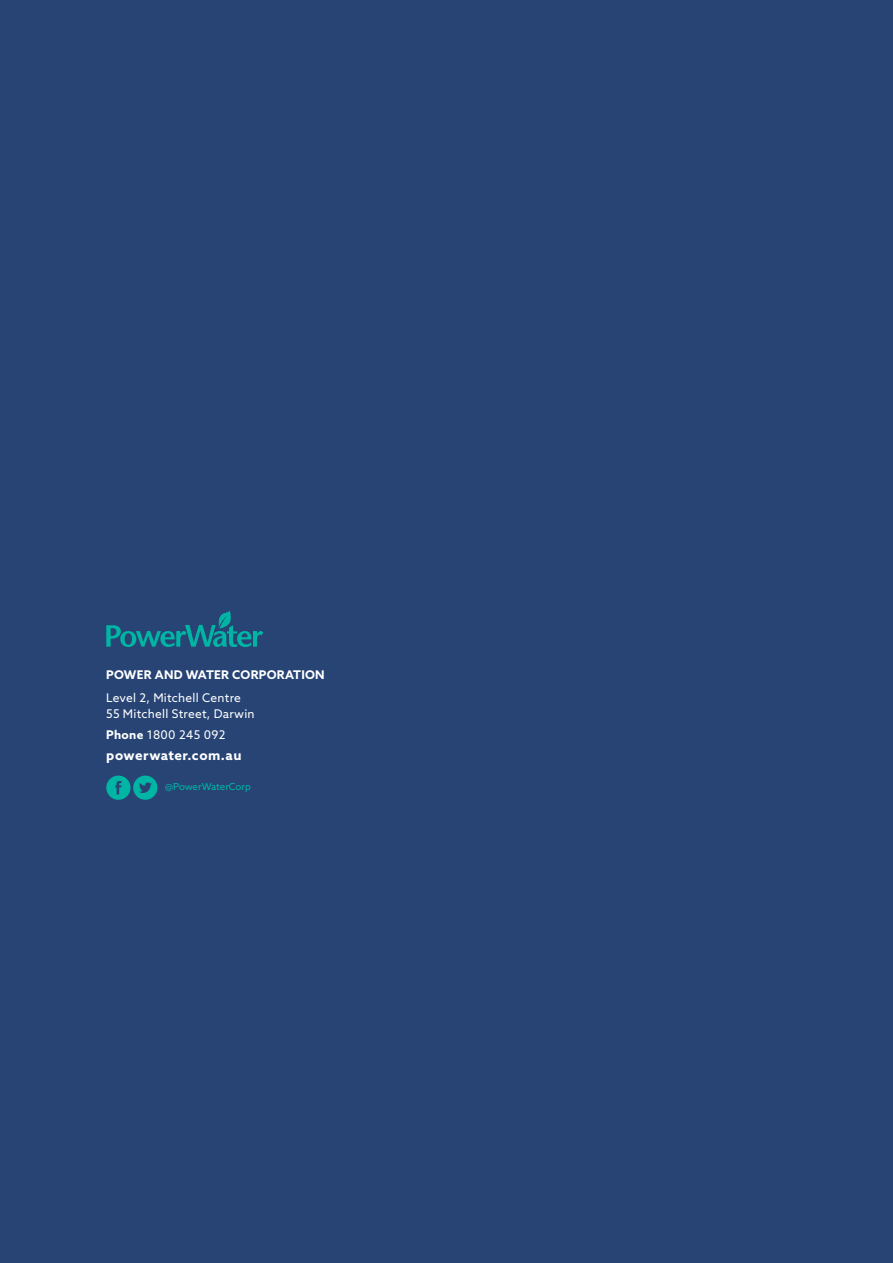
<style>
.page{position:relative;width:893px;height:1263px;background:#274475}
.page>*{position:absolute;margin:0;border:0;box-sizing:border-box;transform-origin:0 0}
.t1{font:700 13.5px "Azo Sans";letter-spacing:.04em;color:#fff}
.t2{font:12px/16.5px "Azo Sans";letter-spacing:.02em;color:#fff}
.t3{font:700 12px "Azo Sans";letter-spacing:.02em;color:#fff}
.t4{font:9.75px "Azo Sans";color:#00b5a3}
.s1{font-weight:700}
</style>
<div class="page">
<svg style="left:106px;top:610px;width:157px;height:37px"></svg>
<svg style="left:106px;top:775px;width:51px;height:25px"></svg>
<p class="t3" style="left:106px;top:667px;width:220px">POWER AND WATER CORPORATION</p>
<p class="t2" style="left:106px;top:689px;width:150px">Level 2, Mitchell Centre<br>55 Mitchell Street, Darwin</p>
<p class="t2" style="left:106px;top:726px;width:121px"><span class="s1">Phone</span> 1800 245 092</p>
<p class="t1" style="left:106px;top:746px;width:137px">powerwater.com.au</p>
<p class="t4" style="left:165px;top:780px;width:87px">@PowerWaterCorp</p>
</div>
